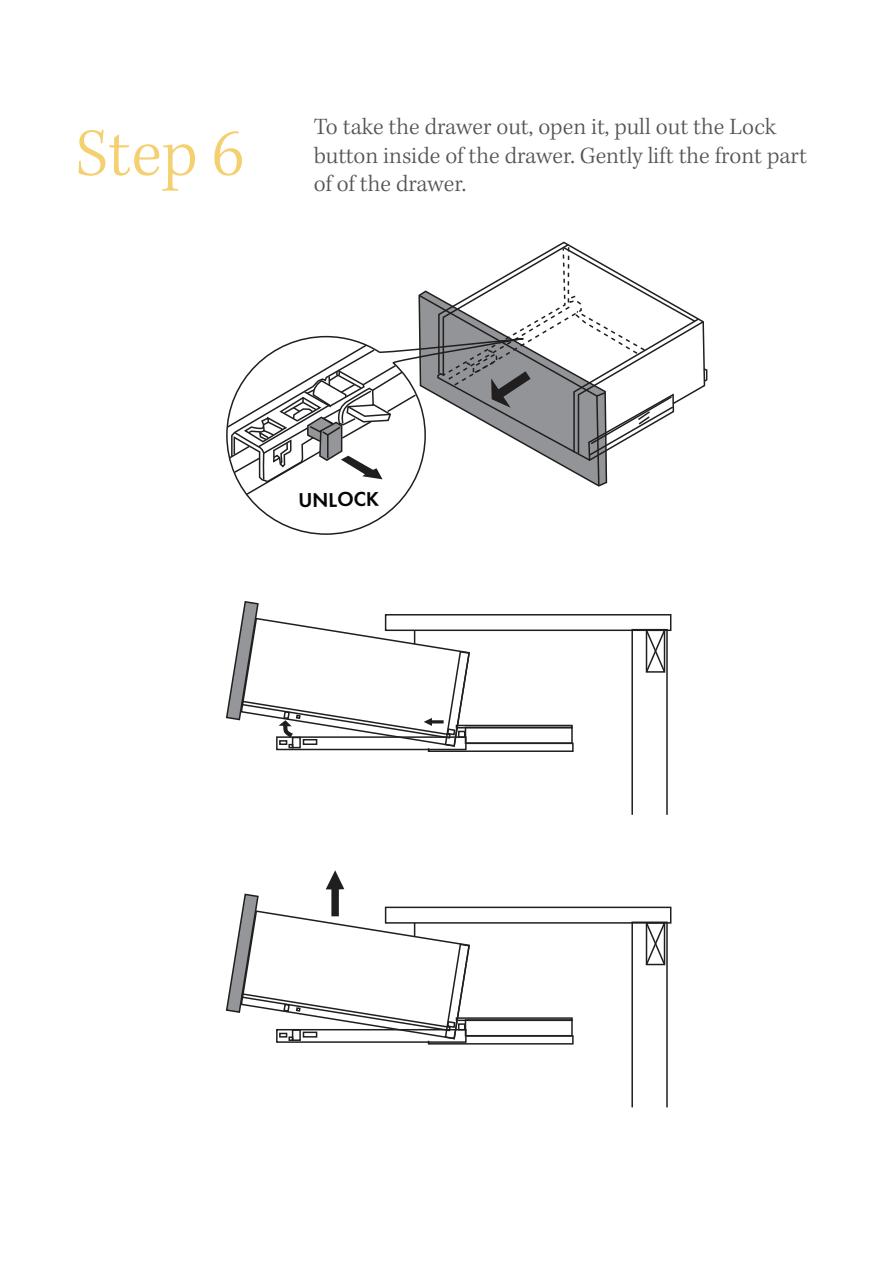
<style>
.page{position:relative;width:893px;height:1263px;background:#fff}
.page>*{position:absolute;margin:0;border:0;box-sizing:border-box;transform-origin:0 0}
.t1{font:300 69px "Kepler Std";color:#f5d071}
.t2{font:300 24px/28.8px "Kepler Std";color:#545554}
.t3{font:600 20.55px "Futura PT Web";color:#050604}
</style>
<div class="page">
<svg style="left:247px;top:496px;width:158px;height:39px"></svg>
<svg style="left:226px;top:241px;width:482px;height:255px"></svg>
<div style="left:385px;top:614px;width:286px;height:17px;border:2px solid #201e1e"></div>
<svg style="left:644px;top:628px;width:22px;height:45px"></svg>
<div style="left:631px;top:629px;width:37px;height:186px;border:2px solid #201e1e"></div>
<svg style="left:225px;top:601px;width:349px;height:151px"></svg>
<div style="left:385px;top:907px;width:286px;height:17px;border:2px solid #201e1e"></div>
<svg style="left:645px;top:924px;width:20px;height:42px"></svg>
<div style="left:631px;top:921px;width:37px;height:187px;border:2px solid #201e1e"></div>
<svg style="left:225px;top:870px;width:349px;height:175px"></svg>
<h1 class="t1" style="left:76px;top:114px;width:170px">Step 6</h1>
<p class="t2" style="left:314px;top:113px;width:495px">To take the drawer out, open it, pull out the Lock button inside of the drawer. Gently lift the front part of of the drawer.</p>
<p class="t3" style="left:298px;top:487px;width:82px;rotate:-1deg">UNLOCK</p>
</div>
